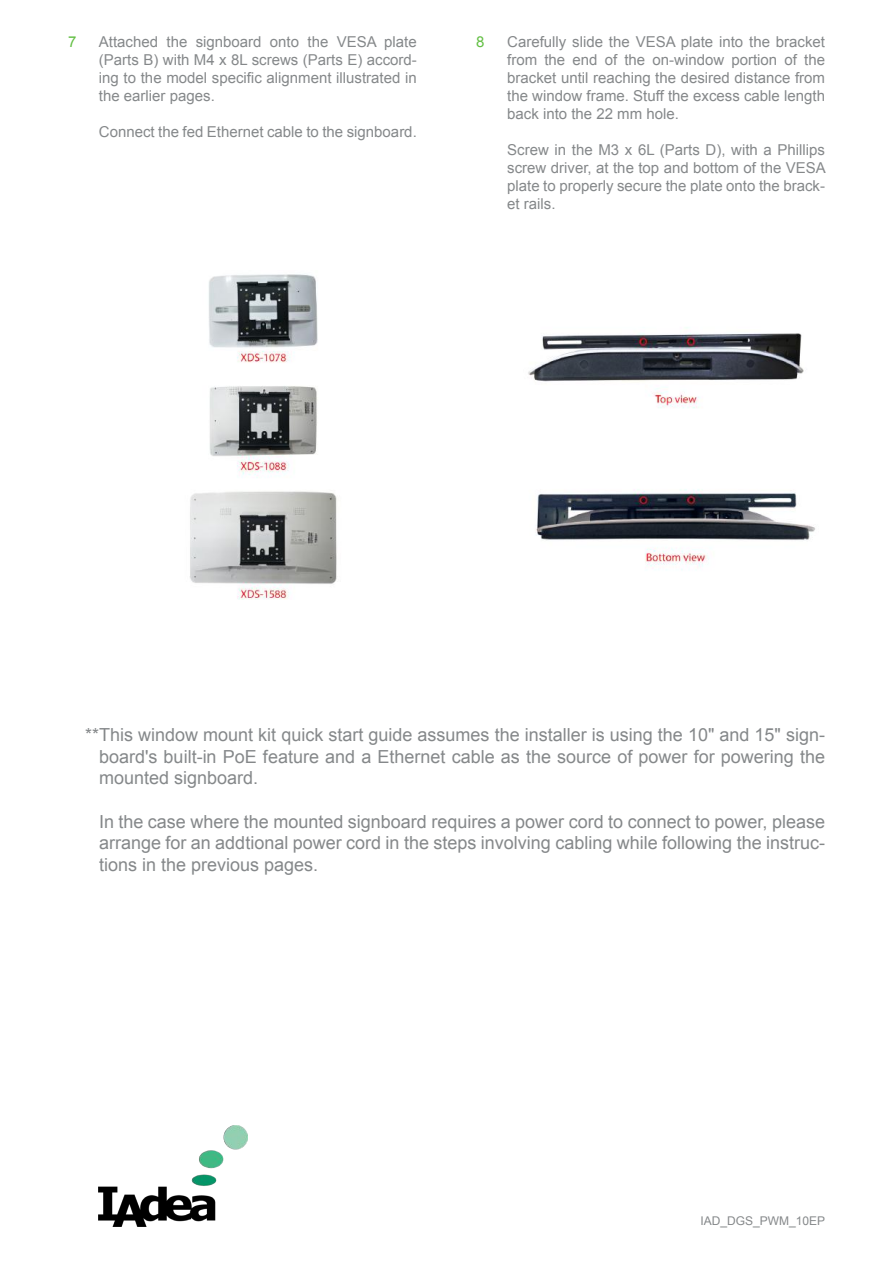
<style>
.page{position:relative;width:893px;height:1263px;background:#fff}
.page>*{position:absolute;margin:0;border:0;box-sizing:border-box;transform-origin:0 0}
.t1{font:18px/21.6px "Arial";color:#85888a;text-align:justify}
.t2{font:15px/18px "Arial";color:#85888a;text-align:justify}
.t3{font:15px "Arial";color:#63bf44}
.t4{font:12px "Arial";color:#85888a}
</style>
<div class="page">
<img style="left:190px;top:274px;width:147px;height:326px">
<img style="left:528px;top:327px;width:287px;height:243px">
<img style="left:99px;top:1125px;width:149px;height:102px">
<p class="t3" style="left:68px;top:32px;width:10px">7</p>
<p class="t2" style="left:99px;top:33px;width:319px">Attached the signboard onto the VESA plate (Parts B) with M4 x 8L screws (Parts E) accord&shy;ing to the model specific alignment illustrated in the earlier pages.</p>
<p class="t2" style="left:99px;top:123px;width:319px">Connect the fed Ethernet cable to the signboard.</p>
<p class="t3" style="left:476px;top:32px;width:10px">8</p>
<p class="t2" style="left:507px;top:33px;width:319px">Carefully slide the VESA plate into the bracket from the end of the on-window portion of the bracket until reaching the desired distance from the window frame. Stuff the excess cable length back into the 22 mm hole.</p>
<p class="t2" style="left:507px;top:141px;width:320px">Screw in the M3 x 6L (Parts D), with a Phillips screw driver, at the top and bottom of the VESA plate to properly secure the plate onto the brack&shy;et rails.</p>
<p class="t1" style="left:99px;top:724px;width:728px;text-indent:-14px">**This window mount kit quick start guide assumes the installer is using the 10" and 15" sign&shy;board's built-in PoE feature and a Ethernet cable as the source of power for powering the mounted signboard.</p>
<p class="t1" style="left:99px;top:810px;width:728px">In the case where the mounted signboard requires a power cord to connect to power, please arrange for an addtional power cord in the steps involving cabling while following the instruc&shy;tions in the previous pages.</p>
<p class="t4" style="left:701px;top:1213px;width:126px">IAD_DGS_PWM_10EP</p>
</div>
